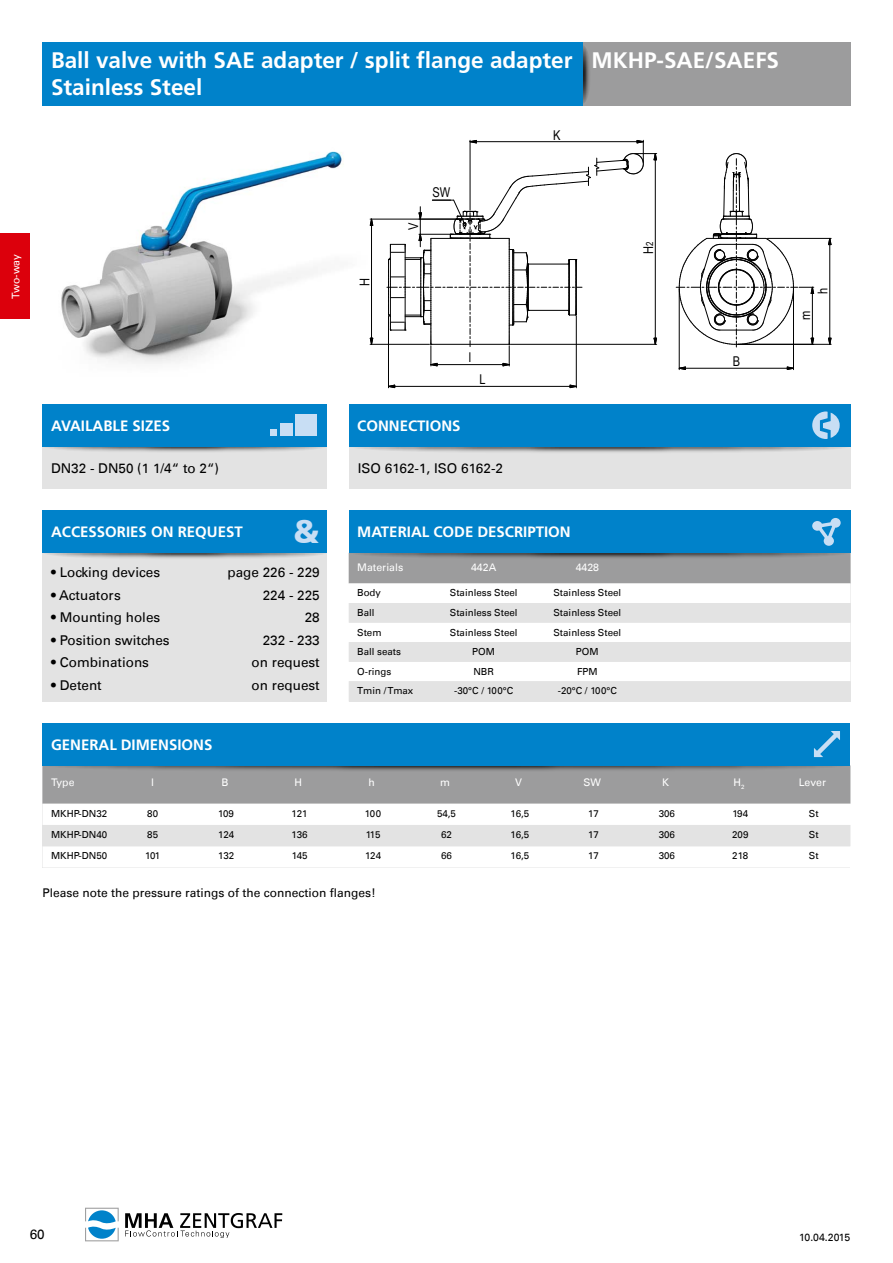
<style>
.page{position:relative;width:893px;height:1263px;background:#fff}
.page>*{position:absolute;margin:0;border:0;box-sizing:border-box;transform-origin:0 0}
.t1{font:900 33px "Frutiger";color:#c8def4}
.t2{font:700 22.5px/27px "Frutiger LT Std";color:#fff}
.t3{font:700 15px "Frutiger LT Std";color:#fff}
.t4{font:13.5px/22.5px "Univers LT";color:#000;text-align:right}
.t5{font:13.5px "Arial Narrow";color:#000}
.t6{font:12px "Univers LT";color:#000}
.t7{font:10.5px "Univers LT";color:#fff}
.t8{font:10.5px "Univers LT";letter-spacing:-.015em;color:#000}
.t9{font:9.75px "Univers LT";color:#000}
.s1{font-size:9.6px}
</style>
<div class="page">
<svg style="left:125px;top:1213px;width:157px;height:25px"></svg>
<svg style="left:85px;top:1208px;width:34px;height:33px"></svg>
<div style="left:0;top:234px;width:30px;height:85px;background:#dc000c"></div>
<div style="left:349px;top:554px;width:501px;height:29px;background:#9c9c9d"></div>
<svg style="left:349px;top:583px;width:501px;height:1px"></svg>
<svg style="left:349px;top:603px;width:501px;height:98px;fill:#e3e3e3"></svg>
<svg style="left:349px;top:545px;width:501px;height:16px;background:#7c7c7c"></svg>
<img style="left:61px;top:151px;width:283px;height:213px">
<svg style="left:370px;top:218px;width:3px;height:8px"></svg>
<svg style="left:370px;top:338px;width:3px;height:6px"></svg>
<hr style="left:371px;top:225px;width:1px;height:113px;background:#000">
<hr style="left:370px;top:344px;width:59px;height:1px;background:#000">
<hr style="left:370px;top:219px;width:90px;height:1px;background:#000">
<svg style="left:387px;top:140px;width:270px;height:226px"></svg>
<svg style="left:389px;top:385px;width:6px;height:3px"></svg>
<svg style="left:569px;top:384px;width:7px;height:4px"></svg>
<hr style="left:395px;top:386px;width:175px;height:1px;background:#000">
<hr style="left:388px;top:316px;width:1px;height:72px;background:#000">
<hr style="left:576px;top:316px;width:1px;height:72px;background:#000">
<svg style="left:678px;top:366px;width:8px;height:4px"></svg>
<svg style="left:787px;top:366px;width:6px;height:4px"></svg>
<hr style="left:685px;top:368px;width:102px;height:1px;background:#000">
<hr style="left:679px;top:289px;width:1px;height:81px;background:#000">
<hr style="left:793px;top:289px;width:1px;height:81px;background:#000">
<svg style="left:676px;top:153px;width:138px;height:194px"></svg>
<svg style="left:828px;top:237px;width:4px;height:8px"></svg>
<svg style="left:828px;top:338px;width:4px;height:7px"></svg>
<hr style="left:829px;top:245px;width:1px;height:93px;background:#000">
<hr style="left:738px;top:344px;width:93px;height:1px;background:#000">
<hr style="left:767px;top:238px;width:64px;height:1px;background:#000">
<div style="left:349px;top:510px;width:501px;height:43px;background:#0082ca"></div>
<div style="left:43px;top:446px;width:284px;height:43px;background:#e3e3e3"></div>
<svg style="left:43px;top:439px;width:284px;height:15px"></svg>
<div style="left:43px;top:404px;width:284px;height:42px;background:#0082ca"></div>
<div style="left:349px;top:446px;width:501px;height:43px;background:#e3e3e3"></div>
<svg style="left:349px;top:439px;width:501px;height:16px"></svg>
<div style="left:349px;top:404px;width:501px;height:42px;background:#0082ca"></div>
<div style="left:43px;top:553px;width:284px;height:149px;background:#e3e3e3"></div>
<svg style="left:43px;top:545px;width:284px;height:16px"></svg>
<div style="left:43px;top:510px;width:284px;height:43px;background:#0082ca"></div>
<div style="left:43px;top:766px;width:807px;height:38px;background:#9c9c9d"></div>
<svg style="left:43px;top:846px;width:807px;height:1px"></svg>
<div style="left:43px;top:825px;width:807px;height:21px;background:#e3e3e3"></div>
<svg style="left:43px;top:758px;width:807px;height:15px;background:#6a7e8a"></svg>
<div style="left:43px;top:723px;width:807px;height:42px;background:#0082ca"></div>
<div style="left:270px;top:429px;width:6px;height:7px;background:#c8def4"></div>
<div style="left:280px;top:423px;width:13px;height:13px;background:#c8def4"></div>
<div style="left:296px;top:415px;width:21px;height:21px;background:#c8def4"></div>
<div style="left:583px;top:43px;width:267px;height:63px;background:#9c9c9d"></div>
<svg style="left:573px;top:45px;width:18px;height:59px"></svg>
<div style="left:43px;top:43px;width:540px;height:63px;background:#0082ca"></div>
<svg style="left:812px;top:411px;width:28px;height:28px"></svg>
<svg style="left:812px;top:518px;width:29px;height:28px"></svg>
<svg style="left:814px;top:731px;width:26px;height:26px"></svg>
<p class="t7" style="left:10px;top:299px;width:46px;rotate:-90deg">Two-way</p>
<h2 class="t2" style="left:51px;top:47px;width:730px">Ball valve with SAE adapter / split flange adapter MKHP-SAE/SAEFS<br>Stainless Steel</h2>
<h3 class="t5" style="left:355px;top:286px;width:10px;rotate:-90deg">H</h3>
<h3 class="t5" style="left:403px;top:230px;width:9px;rotate:-90deg">V</h3>
<h3 class="t5" style="left:432px;top:183px;width:19px">SW</h3>
<h3 class="t5" style="left:553px;top:125px;width:9px">K</h3>
<h3 class="t5" style="left:638px;top:254px;width:14px;rotate:-90deg">H<span class="s1">2</span></h3>
<h3 class="t5" style="left:469px;top:348px;width:4px">l</h3>
<h3 class="t5" style="left:479px;top:370px;width:8px">L</h3>
<h3 class="t3" style="left:51px;top:417px;width:121px">AVAILABLE SIZES</h3>
<h3 class="t4" style="left:51px;top:457px;width:170px">DN32 - DN50 (1 1/4“ to 2“)</h3>
<h3 class="t4" style="left:358px;top:457px;width:147px">ISO 6162-1, ISO 6162-2</h3>
<h3 class="t3" style="left:357px;top:417px;width:105px">CONNECTIONS</h3>
<h1 class="t1" style="left:293px;top:511px;width:27px">&amp;</h1>
<h3 class="t3" style="left:51px;top:523px;width:193px">ACCESSORIES ON REQUEST</h3>
<h3 class="t4" style="left:51px;top:561px;width:110px">• Locking devices</h3>
<h3 class="t4" style="left:51px;top:584px;width:71px">• Actuators</h3>
<h3 class="t4" style="left:51px;top:606px;width:110px">• Mounting holes</h3>
<h3 class="t4" style="left:51px;top:629px;width:120px">• Position switches</h3>
<h3 class="t4" style="left:51px;top:651px;width:99px">• Combinations</h3>
<h3 class="t4" style="left:51px;top:674px;width:52px">• Detent</h3>
<h3 class="t4" style="left:227px;top:561px;width:94px">page 226 - 229<br>224 - 225<br>28<br>232 - 233<br>on request<br>on request</h3>
<h3 class="t3" style="left:51px;top:736px;width:163px">GENERAL DIMENSIONS</h3>
<h3 class="t3" style="left:357px;top:523px;width:215px">MATERIAL CODE DESCRIPTION</h3>
<p class="t7" style="left:357px;top:561px;width:48px">Materials</p>
<p class="t7" style="left:471px;top:561px;width:27px">442A</p>
<p class="t7" style="left:576px;top:561px;width:25px">4428</p>
<p class="t9" style="left:357px;top:587px;width:25px">Body</p>
<p class="t9" style="left:450px;top:587px;width:69px">Stainless Steel</p>
<p class="t9" style="left:553px;top:587px;width:69px">Stainless Steel</p>
<p class="t9" style="left:357px;top:607px;width:19px">Ball</p>
<p class="t9" style="left:450px;top:607px;width:69px">Stainless Steel</p>
<p class="t9" style="left:553px;top:607px;width:69px">Stainless Steel</p>
<p class="t9" style="left:357px;top:626px;width:26px">Stem</p>
<p class="t9" style="left:450px;top:626px;width:69px">Stainless Steel</p>
<p class="t9" style="left:553px;top:626px;width:69px">Stainless Steel</p>
<p class="t9" style="left:357px;top:646px;width:45px">Ball seats</p>
<p class="t9" style="left:472px;top:646px;width:24px">POM</p>
<p class="t9" style="left:576px;top:646px;width:24px">POM</p>
<p class="t9" style="left:357px;top:665px;width:36px">O-rings</p>
<p class="t9" style="left:473px;top:665px;width:22px">NBR</p>
<p class="t9" style="left:577px;top:665px;width:22px">FPM</p>
<p class="t9" style="left:357px;top:685px;width:58px">Tmin / Tmax</p>
<p class="t9" style="left:454px;top:685px;width:61px">-30°C / 100°C</p>
<p class="t9" style="left:558px;top:685px;width:61px">-20°C / 100°C</p>
<h3 class="t5" style="left:733px;top:351px;width:9px">B</h3>
<h3 class="t5" style="left:813px;top:294px;width:8px;rotate:-90deg">h</h3>
<h3 class="t5" style="left:795px;top:320px;width:11px;rotate:-90deg">m</h3>
<p class="t7" style="left:51px;top:776px;width:25px">Type</p>
<p class="t7" style="left:151px;top:776px;width:4px">l</p>
<p class="t7" style="left:221px;top:776px;width:9px">B</p>
<p class="t7" style="left:295px;top:776px;width:9px">H</p>
<p class="t7" style="left:369px;top:776px;width:8px">h</p>
<p class="t7" style="left:440px;top:776px;width:11px">m</p>
<p class="t7" style="left:515px;top:776px;width:9px">V</p>
<p class="t7" style="left:583px;top:776px;width:19px">SW</p>
<p class="t7" style="left:662px;top:776px;width:9px">K</p>
<p class="t7" style="left:733px;top:776px;width:12px">H<sub>2</sub></p>
<p class="t7" style="left:799px;top:776px;width:29px">Lever</p>
<p class="t9" style="left:51px;top:807px;width:58px">MKHP-DN32</p>
<p class="t9" style="left:147px;top:807px;width:12px">80</p>
<p class="t9" style="left:218px;top:807px;width:17px">109</p>
<p class="t9" style="left:292px;top:807px;width:18px">121</p>
<p class="t9" style="left:365px;top:807px;width:18px">100</p>
<p class="t9" style="left:437px;top:807px;width:20px">54,5</p>
<p class="t9" style="left:510px;top:807px;width:20px">16,5</p>
<p class="t9" style="left:588px;top:807px;width:12px">17</p>
<p class="t9" style="left:659px;top:807px;width:18px">306</p>
<p class="t9" style="left:732px;top:807px;width:17px">194</p>
<p class="t9" style="left:809px;top:807px;width:11px">St</p>
<p class="t9" style="left:51px;top:829px;width:58px">MKHP-DN40</p>
<p class="t9" style="left:147px;top:829px;width:12px">85</p>
<p class="t9" style="left:218px;top:829px;width:18px">124</p>
<p class="t9" style="left:292px;top:829px;width:18px">136</p>
<p class="t9" style="left:366px;top:829px;width:16px">115</p>
<p class="t9" style="left:441px;top:829px;width:12px">62</p>
<p class="t9" style="left:511px;top:829px;width:20px">16,5</p>
<p class="t9" style="left:588px;top:829px;width:12px">17</p>
<p class="t9" style="left:659px;top:829px;width:18px">306</p>
<p class="t9" style="left:732px;top:829px;width:18px">209</p>
<p class="t9" style="left:809px;top:829px;width:11px">St</p>
<p class="t9" style="left:51px;top:850px;width:58px">MKHP-DN50</p>
<p class="t9" style="left:145px;top:850px;width:17px">101</p>
<p class="t9" style="left:218px;top:850px;width:18px">132</p>
<p class="t9" style="left:292px;top:850px;width:17px">145</p>
<p class="t9" style="left:365px;top:850px;width:18px">124</p>
<p class="t9" style="left:441px;top:850px;width:12px">66</p>
<p class="t9" style="left:511px;top:850px;width:20px">16,5</p>
<p class="t9" style="left:588px;top:850px;width:12px">17</p>
<p class="t9" style="left:659px;top:850px;width:18px">306</p>
<p class="t9" style="left:732px;top:850px;width:18px">218</p>
<p class="t9" style="left:809px;top:850px;width:11px">St</p>
<p class="t6" style="left:43px;top:886px;width:335px">Please note the pressure ratings of the connection flanges!</p>
<h3 class="t4" style="left:30px;top:1223px;width:17px">60</h3>
<p class="t8" style="left:799px;top:1231px;width:53px">10.04.2015</p>
</div>
